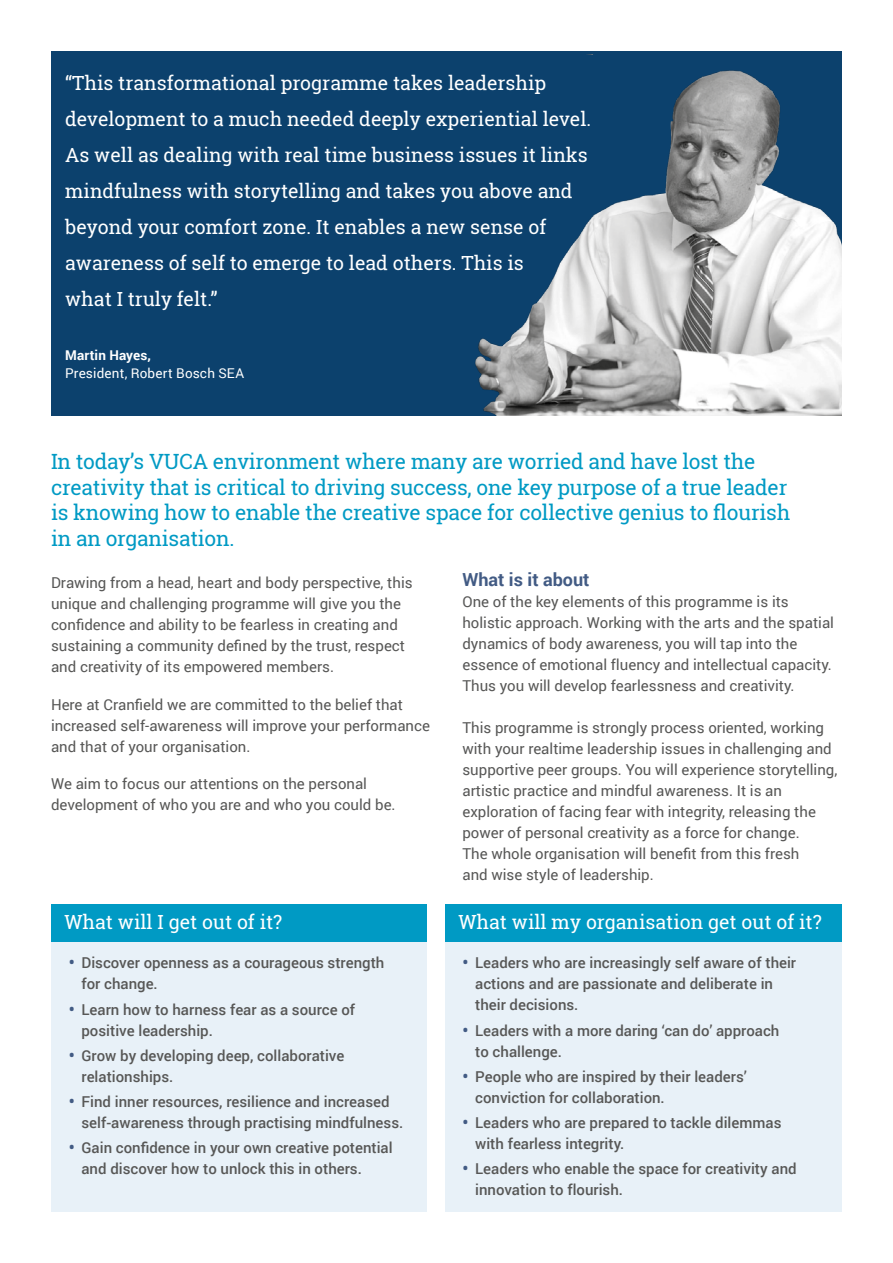
<style>
.page{position:relative;width:893px;height:1263px;background:#fff}
.page>*{position:absolute;margin:0;border:0;box-sizing:border-box;transform-origin:0 0}
.t1{font:21px/25.5px "Roboto Slab";letter-spacing:-.01em;color:#009ac4}
.t2{font:19.5px/36px "Roboto Slab";color:#fff}
.t3{font:700 18px "Roboto";color:#425b84}
.t4{font:15px/21px "Roboto";color:#575756}
.t5{font:500 15px/21px "Roboto";color:#575756}
.t6{font:13.5px "Roboto";letter-spacing:.01em;color:#fff}
.t7{font:700 13.5px "Roboto";letter-spacing:.01em;color:#fff}
.s1{font-weight:700;font-size:16.5px;color:#425b84}
</style>
<div class="page">
<hr style="left:892px;top:0;width:1px;height:1263px;background:#b8d5e8">
<div style="left:51px;top:904px;width:376px;height:308px;background:#e8f1f8"></div>
<div style="left:445px;top:904px;width:397px;height:308px;background:#e8f1f8"></div>
<div style="left:51px;top:904px;width:376px;height:38px;background:#009ac4"></div>
<div style="left:445px;top:904px;width:397px;height:38px;background:#009ac4"></div>
<div style="left:51px;top:51px;width:791px;height:364px;background:#0c416d"></div>
<img style="left:468px;top:70px;width:374px;height:346px">
<p class="t2" style="left:65px;top:65px;width:527px">“This transformational programme takes leadership development to a much needed deeply experiential level.<br>As well as dealing with real time business issues it links mindfulness with storytelling and takes you above and beyond your comfort zone. It enables a new sense of awareness of self to emerge to lead others. This is<br>what I truly felt.”</p>
<p class="t7" style="left:65px;top:346px;width:87px">Martin Hayes,</p>
<p class="t6" style="left:65px;top:364px;width:181px">President, Robert Bosch SEA</p>
<p class="t1" style="left:51px;top:449px;width:741px">In today’s VUCA environment where many are worried and have lost the creativity that is critical to driving success, one key purpose of a true leader is knowing how to enable the creative space for collective genius to flourish in an organisation.</p>
<p class="t4" style="left:51px;top:572px;width:363px">Drawing from a head, heart and body perspective, this unique and challenging programme will give you the confidence and ability to be fearless in creating and sustaining a community defined by the trust, respect and creativity of its empowered members.</p>
<p class="t4" style="left:51px;top:693px;width:381px">Here at Cranfield we are committed to the belief that increased self-awareness will improve your performance and that of your organisation.</p>
<p class="t4" style="left:51px;top:773px;width:346px">We aim to focus our attentions on the personal development of who you are and who you could be.</p>
<p class="t3" style="left:462px;top:567px;width:129px">What is it about</p>
<p class="t4" style="left:462px;top:590px;width:373px">One of the key elements of this programme is its holistic approach. Working with the arts and the spatial dynamics of body awareness, you will tap into the essence of emotional fluency and intellectual capacity.<br>Thus you will develop fearlessness and creativity.</p>
<p class="t4" style="left:462px;top:716px;width:376px">This programme is strongly process oriented, working with your realtime leadership issues in challenging and supportive peer groups. You will experience storytelling, artistic practice and mindful awareness. It is an exploration of facing fear with integrity, releasing the power of personal creativity as a force for change.<br>The whole organisation will benefit from this fresh<br>and wise style of leadership.</p>
<h2 class="t2" style="left:64px;top:904px;width:219px">What will I get out of it?</h2>
<h2 class="t2" style="left:458px;top:904px;width:365px">What will my organisation get out of it?</h2>
<p class="t5" style="left:81px;top:952px;width:304px;text-indent:-13px"><span class="s1">•</span> Discover openness as a courageous strength for change.</p>
<p class="t5" style="left:81px;top:998px;width:275px;text-indent:-13px"><span class="s1">•</span> Learn how to harness fear as a source of positive leadership.</p>
<p class="t5" style="left:81px;top:1044px;width:264px;text-indent:-13px"><span class="s1">•</span> Grow by developing deep, collaborative relationships.</p>
<p class="t5" style="left:81px;top:1090px;width:323px;text-indent:-13px"><span class="s1">•</span> Find inner resources, resilience and increased self-awareness through practising mindfulness.</p>
<p class="t5" style="left:81px;top:1137px;width:313px;text-indent:-13px"><span class="s1">•</span> Gain confidence in your own creative potential and discover how to unlock this in others.</p>
<p class="t5" style="left:475px;top:952px;width:322px;text-indent:-13px"><span class="s1">•</span> Leaders who are increasingly self aware of their actions and are passionate and deliberate in their decisions.</p>
<p class="t5" style="left:475px;top:1019px;width:306px;text-indent:-13px"><span class="s1">•</span> Leaders with a more daring ‘can do’ approach to challenge.</p>
<p class="t5" style="left:475px;top:1065px;width:273px;text-indent:-13px"><span class="s1">•</span> People who are inspired by their leaders’ conviction for collaboration.</p>
<p class="t5" style="left:475px;top:1111px;width:308px;text-indent:-13px"><span class="s1">•</span> Leaders who are prepared to tackle dilemmas with fearless integrity.</p>
<p class="t5" style="left:475px;top:1158px;width:323px;text-indent:-13px"><span class="s1">•</span> Leaders who enable the space for creativity and innovation to flourish.</p>
</div>
